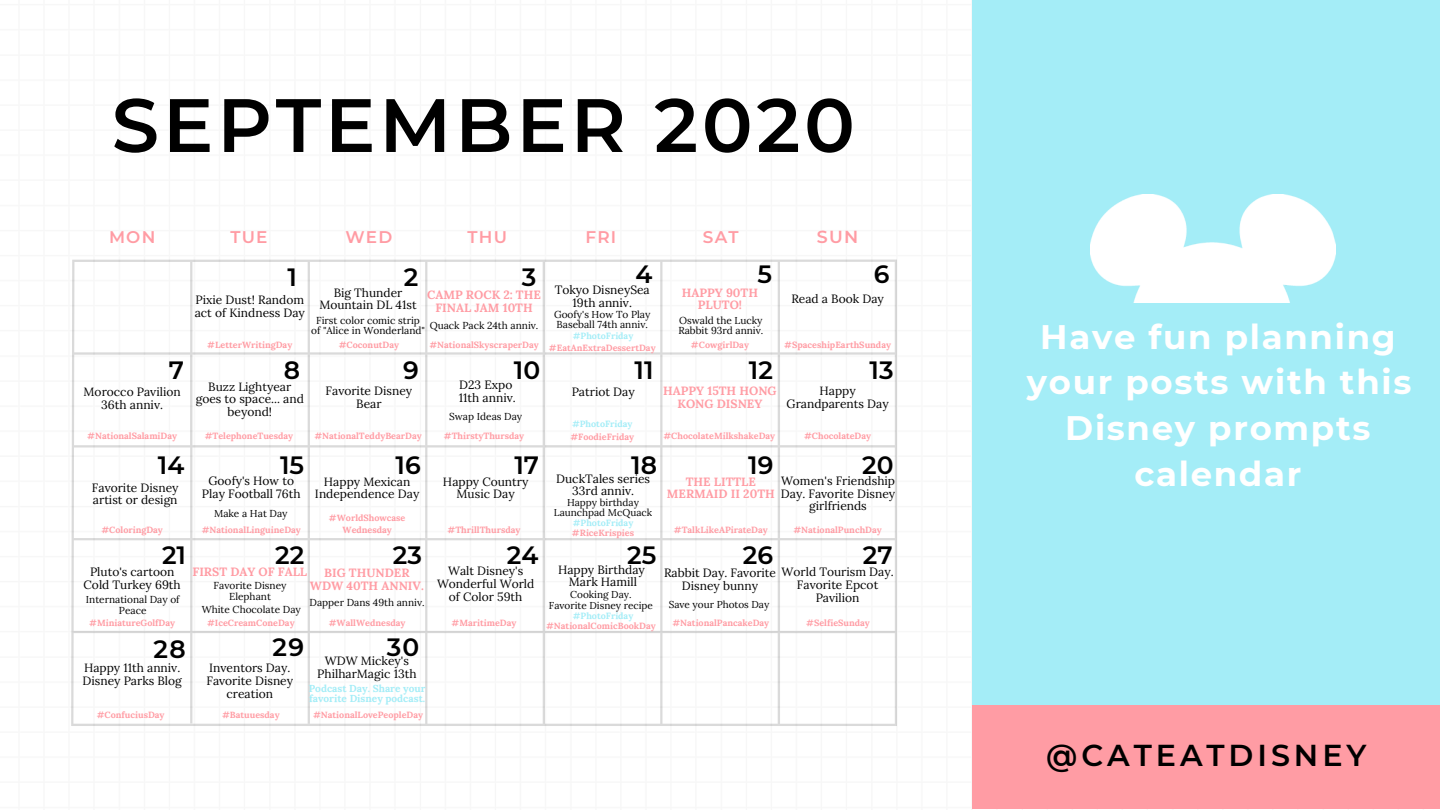
<style>
.page{position:relative;width:1440px;height:810px;background:#fff}
.page>*{position:absolute;margin:0;border:0;box-sizing:border-box;transform-origin:0 0}
.t1{font:600 75.5px "Montserrat";letter-spacing:.05em;color:#000}
.t2{font:700 34px/45.8px "Montserrat";letter-spacing:.05em;color:#fff;text-align:center}
.t3{font:600 30.2px "Montserrat";letter-spacing:.13em;color:#000}
.t4{font:600 25px "Montserrat";color:#000}
.t5{font:600 17.4px "Montserrat";color:#ff9ca4}
.t6{font:600 16.9px "Montserrat";letter-spacing:.07em;color:#ff9ca4}
.t7{font:12px/12.8px "Lora";color:#000;text-align:center}
.t8{font:700 12px/12.8px "Lora";color:#ff9ca4;text-align:center}
.t9{font:10.1px/10.5px "Lora";color:#000;text-align:center}
.t10{font:700 10.1px/10.5px "Lora";color:#a4edf7}
.t11{font:10px/10.5px "Lora";color:#000;text-align:center}
.t12{font:700 9px/12px "Lora";color:#ff9ca4;text-align:center}
.t13{font:700 9px "Lora";color:#a4edf7}
</style>
<div class="page">
<svg style="left:71px;top:260px;width:826px;height:466px"></svg>
<div style="left:972px;top:0;width:468px;height:706px;background:#a4edf7"></div>
<div style="left:972px;top:706px;width:468px;height:103px;background:#ff9ca4"></div>
<img style="left:1090px;top:194px;width:246px;height:108px">
<h1 class="t1" style="left:112px;top:79px;width:745px">SEPTEMBER 2020</h1>
<h3 class="t6" style="left:109px;top:226px;width:48px">MON</h3>
<h3 class="t6" style="left:230px;top:226px;width:39px">TUE</h3>
<h3 class="t6" style="left:346px;top:226px;width:48px">WED</h3>
<h3 class="t6" style="left:468px;top:226px;width:41px">THU</h3>
<h3 class="t6" style="left:585px;top:226px;width:32px">FRI</h3>
<h3 class="t6" style="left:703px;top:226px;width:37px">SAT</h3>
<h3 class="t5" style="left:817px;top:226px;width:43px">SUN</h3>
<h3 class="t4" style="left:287px;top:262px;width:11px">1</h3>
<h3 class="t4" style="left:404px;top:262px;width:16px">2</h3>
<h3 class="t4" style="left:522px;top:262px;width:16px">3</h3>
<h3 class="t4" style="left:636px;top:259px;width:18px">4</h3>
<p class="t7" style="left:555px;top:283px;width:97px">Tokyo DisneySea<br>19th anniv.</p>
<p class="t9" style="left:554px;top:309px;width:98px;text-align:left">Goofy's How To Play<br>Baseball 74th anniv.</p>
<p class="t12" style="left:549px;top:342px;width:108px">#EatAnExtraDessertDay</p>
<p class="t7" style="left:319px;top:286px;width:99px">Big Thunder<br>Mountain DL 41st</p>
<p class="t12" style="left:339px;top:338px;width:62px">#CoconutDay</p>
<p class="t12" style="left:429px;top:338px;width:111px">#NationalSkyscraperDay</p>
<p class="t8" style="left:427px;top:288px;width:115px">CAMP ROCK 2: THE<br>FINAL JAM 10TH</p>
<p class="t7" style="left:195px;top:293px;width:112px;text-align:left">Pixie Dust! Random act of Kindness Day</p>
<p class="t12" style="left:207px;top:338px;width:87px">#LetterWritingDay</p>
<p class="t9" style="left:311px;top:315px;width:115px">First color comic strip of "Alice in Wonderland"</p>
<p class="t9" style="left:430px;top:320px;width:110px">Quack Pack 24th anniv.</p>
<p class="t13" style="left:573px;top:330px;width:62px">#PhotoFriday</p>
<h3 class="t4" style="left:757px;top:259px;width:16px">5</h3>
<h3 class="t4" style="left:874px;top:259px;width:17px">6</h3>
<p class="t8" style="left:682px;top:286px;width:78px">HAPPY 90TH<br>PLUTO!</p>
<p class="t9" style="left:678px;top:315px;width:86px;text-align:left">Oswald the Lucky<br>Rabbit 93rd anniv.</p>
<p class="t12" style="left:691px;top:338px;width:60px">#CowgirlDay</p>
<p class="t7" style="left:791px;top:292px;width:94px">Read a Book Day</p>
<p class="t12" style="left:784px;top:338px;width:108px">#SpaceshipEarthSunday</p>
<h3 class="t4" style="left:169px;top:354px;width:17px">7</h3>
<h3 class="t4" style="left:514px;top:354px;width:28px">10</h3>
<h3 class="t4" style="left:635px;top:354px;width:21px">11</h3>
<h3 class="t4" style="left:749px;top:354px;width:26px">12</h3>
<h3 class="t4" style="left:284px;top:354px;width:18px">8</h3>
<h3 class="t4" style="left:403px;top:354px;width:17px">9</h3>
<h3 class="t4" style="left:870px;top:354px;width:26px">13</h3>
<p class="t7" style="left:326px;top:385px;width:88px">Favorite Disney<br>Bear</p>
<p class="t7" style="left:459px;top:378px;width:58px;text-align:left">D23 Expo<br>11th anniv.</p>
<p class="t12" style="left:444px;top:430px;width:82px">#ThirstyThursday</p>
<p class="t7" style="left:196px;top:380px;width:110px">Buzz Lightyear goes to space... and beyond!</p>
<p class="t12" style="left:205px;top:430px;width:90px">#TelephoneTuesday</p>
<p class="t12" style="left:314px;top:430px;width:109px">#NationalTeddyBearDay</p>
<p class="t8" style="left:663px;top:385px;width:115px">HAPPY 15TH HONG<br>KONG DISNEY</p>
<p class="t12" style="left:663px;top:430px;width:113px">#ChocolateMilkshakeDay</p>
<p class="t12" style="left:804px;top:430px;width:69px">#ChocolateDay</p>
<p class="t7" style="left:787px;top:385px;width:104px">Happy<br>Grandparents Day</p>
<p class="t7" style="left:84px;top:386px;width:99px">Morocco Pavilion<br>36th anniv.</p>
<p class="t12" style="left:87px;top:430px;width:91px">#NationalSalamiDay</p>
<p class="t7" style="left:572px;top:386px;width:64px">Patriot Day</p>
<p class="t12" style="left:570px;top:431px;width:65px">#FoodieFriday</p>
<p class="t9" style="left:449px;top:412px;width:75px">Swap Ideas Day</p>
<p class="t13" style="left:572px;top:418px;width:62px">#PhotoFriday</p>
<h3 class="t4" style="left:158px;top:449px;width:28px">14</h3>
<h3 class="t4" style="left:280px;top:449px;width:26px">15</h3>
<h3 class="t4" style="left:396px;top:449px;width:27px">16</h3>
<h3 class="t4" style="left:748px;top:449px;width:27px">19</h3>
<h3 class="t4" style="left:514px;top:449px;width:26px">17</h3>
<h3 class="t4" style="left:631px;top:449px;width:27px">18</h3>
<h3 class="t4" style="left:862px;top:449px;width:33px">20</h3>
<p class="t7" style="left:556px;top:472px;width:95px">DuckTales series<br>33rd anniv.</p>
<p class="t12" style="left:572px;top:527px;width:64px">#RiceKrispies</p>
<p class="t7" style="left:92px;top:481px;width:88px;text-align:left">Favorite Disney artist or design</p>
<p class="t7" style="left:202px;top:474px;width:100px">Goofy's How to<br>Play Football 76th</p>
<p class="t12" style="left:202px;top:524px;width:101px">#NationalLinguineDay</p>
<p class="t7" style="left:781px;top:474px;width:116px">Women's Friendship<br>Day. Favorite Disney girlfriends</p>
<p class="t12" style="left:793px;top:524px;width:90px">#NationalPunchDay</p>
<p class="t7" style="left:315px;top:475px;width:106px">Happy Mexican<br>Independence Day</p>
<p class="t12" style="left:329px;top:512px;width:78px">#WorldShowcase<br>Wednesday</p>
<p class="t7" style="left:443px;top:475px;width:87px">Happy Country<br>Music Day</p>
<p class="t12" style="left:448px;top:524px;width:74px">#ThrillThursday</p>
<p class="t8" style="left:667px;top:475px;width:109px">THE LITTLE<br>MERMAID II 20TH</p>
<p class="t12" style="left:674px;top:524px;width:95px">#TalkLikeAPirateDay</p>
<p class="t11" style="left:554px;top:497px;width:100px">Happy birthday<br>Launchpad McQuack</p>
<p class="t9" style="left:214px;top:508px;width:75px">Make a Hat Day</p>
<p class="t13" style="left:573px;top:517px;width:62px">#PhotoFriday</p>
<p class="t12" style="left:101px;top:524px;width:63px">#ColoringDay</p>
<h3 class="t4" style="left:162px;top:540px;width:26px">21</h3>
<h3 class="t4" style="left:275px;top:540px;width:31px">22</h3>
<h3 class="t4" style="left:627px;top:540px;width:31px">25</h3>
<h3 class="t4" style="left:393px;top:540px;width:31px">23</h3>
<h3 class="t4" style="left:507px;top:540px;width:33px">24</h3>
<p class="t7" style="left:558px;top:563px;width:88px">Happy Birthday<br>Mark Hamill</p>
<p class="t12" style="left:546px;top:620px;width:111px">#NationalComicBookDay</p>
<p class="t7" style="left:437px;top:564px;width:99px">Walt Disney's<br>Wonderful World of Color 59th</p>
<p class="t12" style="left:452px;top:617px;width:66px">#MaritimeDay</p>
<p class="t7" style="left:84px;top:565px;width:99px">Pluto's cartoon<br>Cold Turkey 69th</p>
<p class="t12" style="left:89px;top:617px;width:87px">#MiniatureGolfDay</p>
<p class="t8" style="left:192px;top:565px;width:116px">FIRST DAY OF FALL</p>
<p class="t9" style="left:214px;top:580px;width:74px">Favorite Disney<br>Elephant</p>
<p class="t9" style="left:202px;top:604px;width:101px">White Chocolate Day</p>
<p class="t12" style="left:207px;top:617px;width:89px">#IceCreamConeDay</p>
<p class="t8" style="left:310px;top:566px;width:115px">BIG THUNDER<br>WDW 40TH ANNIV.</p>
<p class="t9" style="left:310px;top:597px;width:117px">Dapper Dans 49th anniv.</p>
<p class="t12" style="left:329px;top:617px;width:78px">#WallWednesday</p>
<p class="t11" style="left:549px;top:589px;width:106px">Cooking Day.<br>Favorite Disney recipe</p>
<p class="t9" style="left:86px;top:594px;width:95px">International Day of<br>Peace</p>
<p class="t13" style="left:573px;top:610px;width:62px">#PhotoFriday</p>
<h3 class="t4" style="left:154px;top:634px;width:34px">28</h3>
<h3 class="t4" style="left:387px;top:631px;width:34px">30</h3>
<h3 class="t4" style="left:273px;top:631px;width:33px">29</h3>
<p class="t7" style="left:317px;top:655px;width:101px">WDW Mickey's<br>PhilharMagic 13th</p>
<p class="t10" style="left:309px;top:683px;width:118px">Podcast Day. Share your favorite Disney podcast.</p>
<p class="t12" style="left:313px;top:708px;width:111px">#NationalLovePeopleDay</p>
<p class="t7" style="left:83px;top:662px;width:101px;text-align:left">Happy 11th anniv.<br>Disney Parks Blog</p>
<p class="t12" style="left:97px;top:708px;width:69px">#ConfuciusDay</p>
<p class="t7" style="left:206px;top:662px;width:88px">Inventors Day.<br>Favorite Disney creation</p>
<p class="t12" style="left:222px;top:708px;width:59px">#Batuuesday</p>
<h3 class="t4" style="left:743px;top:540px;width:32px">26</h3>
<h3 class="t4" style="left:863px;top:540px;width:31px">27</h3>
<p class="t7" style="left:782px;top:565px;width:114px">World Tourism Day.<br>Favorite Epcot<br>Pavilion</p>
<p class="t12" style="left:806px;top:617px;width:65px">#SelfieSunday</p>
<p class="t7" style="left:664px;top:566px;width:114px">Rabbit Day. Favorite<br>Disney bunny</p>
<p class="t12" style="left:672px;top:617px;width:98px">#NationalPancakeDay</p>
<p class="t11" style="left:669px;top:599px;width:102px">Save your Photos Day</p>
<h2 class="t2" style="left:1027px;top:314px;width:386px">Have fun planning your posts with this<br>Disney prompts calendar</h2>
<h3 class="t3" style="left:1046px;top:737px;width:322px">@CATEATDISNEY</h3>
</div>
